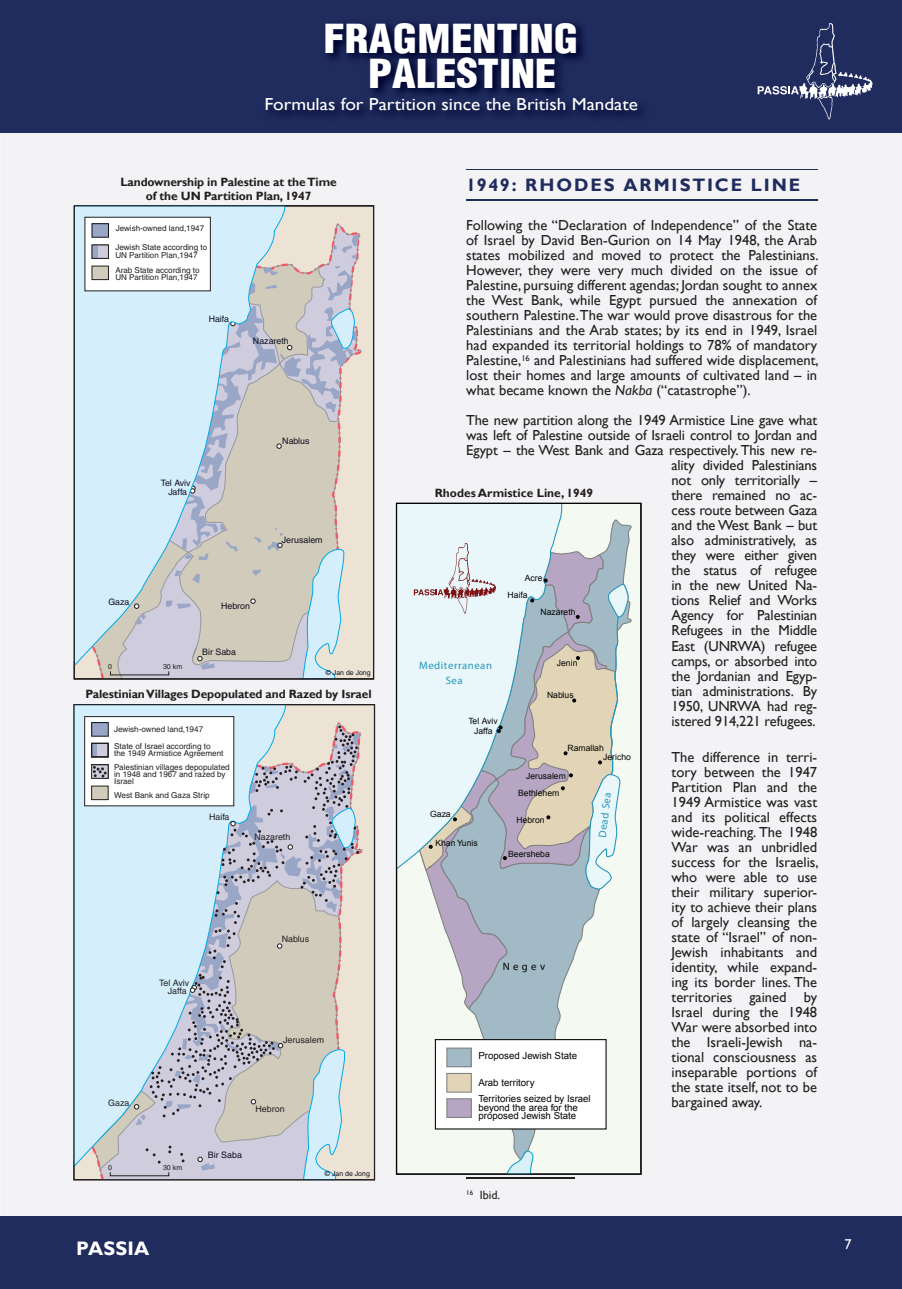
<style>
.page{position:relative;width:902px;height:1289px;background:#fff}
.page>*{position:absolute;margin:0;border:0;box-sizing:border-box;transform-origin:0 0}
.t1{font:43.65px/34.5px "Helvetica Condensed Black Se";color:#fff;text-align:center;scale:1.1 1}
.t2{font:700 19.5px "Gill Sans";letter-spacing:.005em;color:#fff}
.t3{font:700 18px "Gill Sans";letter-spacing:.11em;color:#202b5e}
.t4{font:17.4px "Gill Sans";color:#fff;scale:1.1 1}
.t5{font:14.55px/15px "Gill Sans";letter-spacing:-.01em;color:#231f20;text-align:justify}
.t6{font:14.25px "Gill Sans";color:#fff}
.t7{font:700 12px/14.5px "Gill Sans";letter-spacing:-.01em;color:#231f20;text-align:center}
.t8{font:12px "Gill Sans";color:#231f20}
.t9{font:italic 10.8px/15px "Goudy Ol St BT";letter-spacing:.05em;color:#2496be;text-align:center}
.t10{font:italic 10.8px "Goudy Ol St BT";color:#040503}
.t11{font:9.75px/16.5px "Arial";color:#040503}
.t12{font:8.85px/9.4px "Helvetica";color:#0f0f1f;text-align:center}
.t13{font:8.85px/8.2px "Helvetica";color:#231f20;text-align:right}
.t14{font:8.55px/9.1px "Arial";color:#040503}
.t15{font:8.1px/7.1px "Helvetica";color:#231f20}
.t16{font:7.05px "Helvetica";color:#231f20}
.t17{font:6.9px "Helvetica";color:#0f0f1f}
.s1{font-style:italic}
</style>
<div class="page">
<div style="left:1px;top:133px;width:900px;height:1082px;background:#f3f3f6"></div>
<div style="left:0;top:1215px;width:901px;height:73px;background:#202b5e"></div>
<svg style="left:0;top:0;width:901px;height:133px;background:#1c2658"></svg>
<svg style="left:757px;top:23px;width:115px;height:97px;background:#353f6d"></svg>
<hr style="left:466px;top:170px;width:351px;height:1px;background:#202b5e">
<hr style="left:466px;top:200px;width:351px;height:1px;background:#202b5e">
<hr style="left:466px;top:1177px;width:108px;height:1px;background:#231f20">
<svg style="left:63px;top:704px;width:312px;height:476px;background:#cfd6db"></svg>
<svg style="left:73px;top:205px;width:311px;height:475px;background:#d0d8da"></svg>
<div style="left:396px;top:503px;width:245px;height:671px;background:#f4f9f1"></div>
<svg style="left:439px;top:1010px;width:161px;height:140px"></svg>
<svg style="left:395px;top:502px;width:167px;height:367px"></svg>
<svg style="left:505px;top:1150px;width:29px;height:25px"></svg>
<div style="left:435px;top:1039px;width:171px;height:89px;background:#fff"></div>
<div style="left:435px;top:1039px;width:171px;height:90px;border:1px solid #040503"></div>
<div style="left:447px;top:1098px;width:24px;height:19px;background:#b6a6c4"></div>
<div style="left:446px;top:1098px;width:25px;height:19px;border:1px solid #80807f"></div>
<div style="left:447px;top:1048px;width:24px;height:18px;background:#a2b9c6"></div>
<div style="left:446px;top:1047px;width:25px;height:20px;border:1px solid #80807f"></div>
<div style="left:447px;top:1073px;width:24px;height:19px;background:#e2d5b7"></div>
<div style="left:446px;top:1072px;width:25px;height:20px;border:1px solid #80807f"></div>
<svg style="left:414px;top:516px;width:218px;height:494px"></svg>
<div style="left:396px;top:503px;width:245px;height:671px;border:1px solid #040503"></div>
<h1 class="t1" style="left:324px;top:24px;width:233px">FRAGMENTING<br>PALESTINE</h1>
<p class="t4" style="left:264px;top:94px;width:341px">Formulas for Partition since the British Mandate</p>
<p class="t7" style="left:120px;top:174px;width:218px">Landownership in Palestine at the Time of the UN Partition Plan, 1947</p>
<p class="t15" style="left:116px;top:225px;width:90px">Jewish-owned land,1947</p>
<p class="t15" style="left:115px;top:245px;width:93px">Jewish State according to<br>UN Partition Plan,1947</p>
<p class="t15" style="left:115px;top:267px;width:86px">Arab State according to<br>UN Partition Plan,1947</p>
<p class="t12" style="left:209px;top:315px;width:22px">Haifa</p>
<p class="t12" style="left:253px;top:337px;width:37px">Nazareth</p>
<p class="t12" style="left:161px;top:478px;width:31px">Tel Aviv<br>Jaffa</p>
<p class="t12" style="left:108px;top:598px;width:23px">Gaza</p>
<p class="t16" style="left:108px;top:664px;width:5px">0</p>
<p class="t16" style="left:163px;top:664px;width:21px">30 km</p>
<p class="t12" style="left:221px;top:601px;width:30px">Hebron</p>
<p class="t12" style="left:202px;top:648px;width:35px">Bir Saba</p>
<p class="t12" style="left:282px;top:436px;width:29px">Nablus</p>
<p class="t12" style="left:282px;top:535px;width:42px">Jerusalem</p>
<p class="t17" style="left:326px;top:669px;width:46px">© Jan de Jong</p>
<p class="t7" style="left:85px;top:686px;width:287px">Palestinian Villages Depopulated and Razed by Israel</p>
<p class="t15" style="left:114px;top:721px;width:98px;line-height:17px">Jewish-owned land,1947<br>State of Israel according to</p>
<p class="t15" style="left:114px;top:746px;width:117px;line-height:14.2px">the 1949 Armistice Agreement<br>Palestinian villages depopulated</p>
<p class="t15" style="left:114px;top:771px;width:113px">in 1948 and 1967 and razed by<br>Israel</p>
<p class="t15" style="left:114px;top:792px;width:97px">West Bank and Gaza Strip</p>
<p class="t13" style="left:209px;top:814px;width:22px">Haifa</p>
<p class="t13" style="left:254px;top:833px;width:37px">Nazareth</p>
<p class="t13" style="left:159px;top:979px;width:32px">Tel Aviv<br>Jaffa</p>
<p class="t13" style="left:282px;top:935px;width:29px">Nablus</p>
<p class="t13" style="left:283px;top:1036px;width:42px">Jerusalem</p>
<p class="t13" style="left:108px;top:1099px;width:23px">Gaza</p>
<p class="t16" style="left:108px;top:1164px;width:5px">0</p>
<p class="t16" style="left:163px;top:1164px;width:21px">30 km</p>
<p class="t13" style="left:255px;top:1105px;width:31px">Hebron</p>
<p class="t12" style="left:208px;top:1150px;width:35px">Bir Saba</p>
<p class="t17" style="left:325px;top:1171px;width:46px">© Jan de Jong</p>
<p class="t3" style="left:466px;top:174px;width:335px">1949: RHODES ARMISTICE LINE</p>
<p class="t5" style="left:466px;top:218px;width:354px">Following the “Declaration of Independence” of the State of Israel by David Ben-Gurion on 14 May 1948, the Arab states mobilized and moved to protect the Palestinians.<br>However, they were very much divided on the issue of Palestine, pursuing different agendas; Jordan sought to annex the West Bank, while Egypt pursued the annexation of southern Palestine. The war would prove disastrous for the Palestinians and the Arab states; by its end in 1949, Israel had expanded its territorial holdings to 78% of mandatory Palestine,<sup>16</sup> and Palestinians had suffered wide displacement, lost their homes and large amounts of cultivated land – in what became known the <span class="s1">Nakba</span> (“catastrophe”).</p>
<p class="t5" style="left:466px;top:413px;width:352px;text-align:right">The new partition along the 1949 Armistice Line gave what was left of Palestine outside of Israeli control to Jordan and<br>Egypt – the West Bank and Gaza respectively. This new re&shy;ality divided Palestinians<br>not only territorially –<br>there remained no ac-<br>cess route between Gaza<br>and the West Bank – but<br>also administratively, as<br>they were either given<br>the status of refugee<br>in the new United Na-<br>tions Relief and Works<br>Agency for Palestinian<br>Refugees in the Middle<br>East (UNRWA) refugee<br>camps, or absorbed into<br>the Jordanian and Egyp-<br>tian administrations. By<br>1950, UNRWA had reg-<br>istered 914,221 refugees.</p>
<p class="t5" style="left:671px;top:749px;width:149px">The difference in terri&shy;tory between the 1947<br>Partition Plan and the 1949 Armistice was vast and its political effects wide-reaching. The 1948<br>War was an unbridled success for the Israelis, who were able to use their military superior&shy;ity to achieve their plans of largely cleansing the state of “Israel” of non-Jewish inhabitants and identity, while expand&shy;ing its border lines. The territories gained by Israel during the 1948<br>War were absorbed into the Israeli-Jewish na&shy;tional consciousness as inseparable portions of the state itself, not to be bargained away.</p>
<p class="t7" style="left:434px;top:485px;width:160px">Rhodes Armistice Line, 1949</p>
<p class="t14" style="left:525px;top:574px;width:19px">Acre</p>
<p class="t14" style="left:507px;top:590px;width:21px">Haifa</p>
<p class="t14" style="left:540px;top:607px;width:36px">Nazareth</p>
<p class="t14" style="left:556px;top:659px;width:22px">Jenin</p>
<p class="t14" style="left:547px;top:690px;width:28px">Nablus</p>
<p class="t9" style="left:419px;top:658px;width:74px">Mediterranean<br>Sea</p>
<p class="t14" style="left:468px;top:716px;width:31px;line-height:10.4px;text-align:center">Tel Aviv<br>Jaffa</p>
<p class="t14" style="left:603px;top:743px;width:29px;text-indent:-36px">Ramallah<br>Jericho</p>
<p class="t14" style="left:526px;top:771px;width:41px">Jerusalem</p>
<p class="t14" style="left:518px;top:788px;width:43px">Bethlehem</p>
<p class="t14" style="left:516px;top:815px;width:30px">Hebron</p>
<p class="t9" style="left:595px;top:836px;width:47px;rotate:-83deg">Dead Sea</p>
<p class="t14" style="left:430px;top:809px;width:22px">Gaza</p>
<p class="t14" style="left:435px;top:838px;width:44px">Khan Yunis</p>
<p class="t14" style="left:508px;top:849px;width:43px">Beersheba</p>
<p class="t10" style="left:502px;top:962px;width:44px">N e g e v</p>
<p class="t11" style="left:478px;top:1047px;width:100px">Proposed Jewish State</p>
<p class="t11" style="left:478px;top:1074px;width:114px">Arab territory<br>Territories seized by Israel</p>
<p class="t11" style="left:478px;top:1103px;width:101px;line-height:8.6px">beyond the area for the proposed Jewish State</p>
<p class="t8" style="left:466px;top:1187px;width:36px"><sup>16</sup> Ibid.</p>
<h2 class="t2" style="left:76px;top:1236px;width:75px">PASSIA</h2>
<p class="t6" style="left:844px;top:1235px;width:9px">7</p>
</div>
